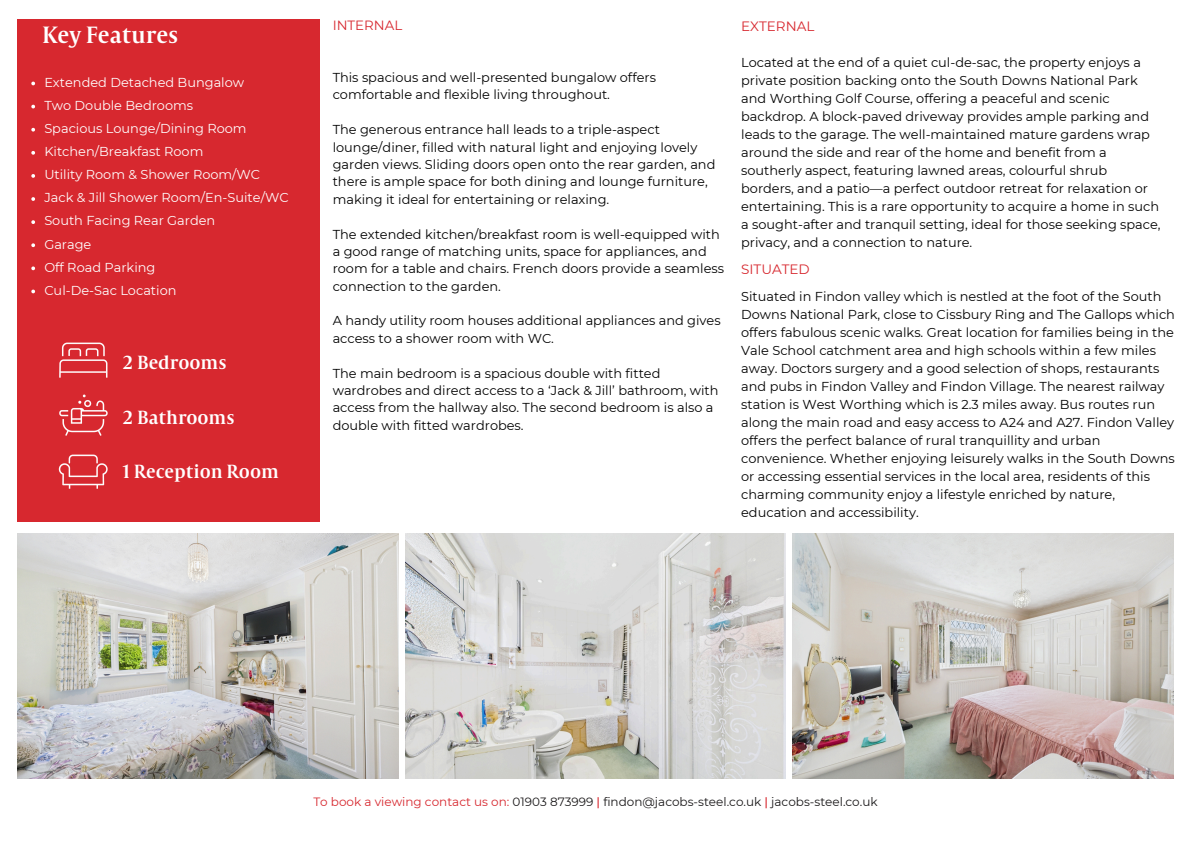
<style>
.page{position:relative;width:1191px;height:843px;background:#fff}
.page>*{position:absolute;margin:0;border:0;box-sizing:border-box;transform-origin:0 0}
.t1{font:26px "Capitolium Road";color:#fff}
.t2{font:21px "Capitolium Road";color:#fff}
.t3{font:13.5px "Montserrat";color:#d7282f}
.t4{font:13.4px "Montserrat";color:#d7282f}
.t5{font:12.9px/18px "Montserrat";color:#000}
.t6{font:12.9px "Montserrat";color:#fff}
.t7{font:12px "Montserrat";color:#191718}
.s1{color:#d7282f}
.s2{font-weight:500;color:#d7282f}
</style>
<div class="page">
<img style="left:18px;top:533px;width:380px;height:245px">
<img style="left:792px;top:533px;width:381px;height:245px">
<img style="left:405px;top:533px;width:380px;height:245px">
<div style="left:17px;top:19px;width:303px;height:502px;background:#d7282f"></div>
<img style="left:58px;top:454px;width:50px;height:35px">
<img style="left:59px;top:394px;width:49px;height:42px">
<img style="left:59px;top:342px;width:49px;height:36px">
<svg style="left:31px;top:82px;width:4px;height:3px"></svg>
<svg style="left:31px;top:105px;width:4px;height:3px"></svg>
<svg style="left:31px;top:128px;width:4px;height:3px"></svg>
<svg style="left:31px;top:151px;width:4px;height:4px"></svg>
<svg style="left:31px;top:174px;width:4px;height:4px"></svg>
<svg style="left:31px;top:197px;width:4px;height:4px"></svg>
<svg style="left:31px;top:220px;width:4px;height:4px"></svg>
<svg style="left:31px;top:243px;width:4px;height:4px"></svg>
<svg style="left:31px;top:266px;width:4px;height:4px"></svg>
<svg style="left:31px;top:289px;width:4px;height:4px"></svg>
<p class="t1" style="left:42px;top:26px;width:138px">Key Features</p>
<p class="t6" style="left:44px;top:74px;width:201px">Extended Detached Bungalow</p>
<p class="t6" style="left:44px;top:97px;width:150px">Two Double Bedrooms</p>
<p class="t6" style="left:44px;top:120px;width:204px">Spacious Lounge/Dining Room</p>
<p class="t6" style="left:44px;top:144px;width:160px">Kitchen/Breakfast Room</p>
<p class="t6" style="left:44px;top:167px;width:217px">Utility Room &amp; Shower Room/WC</p>
<p class="t6" style="left:44px;top:190px;width:246px">Jack &amp; Jill Shower Room/En-Suite/WC</p>
<p class="t6" style="left:44px;top:213px;width:172px">South Facing Rear Garden</p>
<p class="t6" style="left:44px;top:236px;width:49px">Garage</p>
<p class="t6" style="left:44px;top:259px;width:113px">Off Road Parking</p>
<p class="t6" style="left:44px;top:282px;width:134px">Cul-De-Sac Location</p>
<h2 class="t2" style="left:123px;top:355px;width:105px">2 Bedrooms</h2>
<p class="t2" style="left:123px;top:410px;width:113px">2 Bathrooms</p>
<h2 class="t2" style="left:123px;top:464px;width:157px">1 Reception Room</h2>
<p class="t4" style="left:333px;top:17px;width:71px">INTERNAL</p>
<h2 class="t5" style="left:333px;top:69px;width:325px;line-height:17.4px">This spacious and well-presented bungalow offers comfortable and flexible living throughout.</h2>
<h3 class="t5" style="left:333px;top:121px;width:384px;line-height:17.4px">The generous entrance hall leads to a triple-aspect lounge/diner, filled with natural light and enjoying lovely garden views. Sliding doors open onto the rear garden, and there is ample space for both dining and lounge furniture, making it ideal for entertaining or relaxing.</h3>
<h3 class="t5" style="left:333px;top:225px;width:393px;line-height:17.4px">The extended kitchen/breakfast room is well-equipped with a good range of matching units, space for appliances, and room for a table and chairs. French doors provide a seamless connection to the garden.</h3>
<h4 class="t5" style="left:333px;top:312px;width:389px;line-height:17.4px">A handy utility room houses additional appliances and gives access to a shower room with WC.</h4>
<h4 class="t5" style="left:333px;top:364px;width:387px;line-height:17.4px">The main bedroom is a spacious double with fitted wardrobes and direct access to a ‘Jack &amp; Jill’ bathroom, with access from the hallway also. The second bedroom is also a double with fitted wardrobes.</h4>
<h4 class="t3" style="left:741px;top:17px;width:75px">EXTERNAL</h4>
<h4 class="t5" style="left:741px;top:53px;width:421px">Located at the end of a quiet cul-de-sac, the property enjoys a private position backing onto the South Downs National Park and Worthing Golf Course, offering a peaceful and scenic backdrop. A block-paved driveway provides ample parking and leads to the garage. The well-maintained mature gardens wrap around the side and rear of the home and benefit from a southerly aspect, featuring lawned areas, colourful shrub borders, and a patio—a perfect outdoor retreat for relaxation or entertaining. This is a rare opportunity to acquire a home in such a sought-after and tranquil setting, ideal for those seeking space, privacy, and a connection to nature.</h4>
<h4 class="t3" style="left:741px;top:261px;width:70px">SITUATED</h4>
<h4 class="t5" style="left:741px;top:287px;width:435px">Situated in Findon valley which is nestled at the foot of the South Downs National Park, close to Cissbury Ring and The Gallops which offers fabulous scenic walks. Great location for families being in the Vale School catchment area and high schools within a few miles away. Doctors surgery and a good selection of shops, restaurants and pubs in Findon Valley and Findon Village. The nearest railway station is West Worthing which is 2.3 miles away. Bus routes run along the main road and easy access to A24 and A27. Findon Valley offers the perfect balance of rural tranquillity and urban convenience. Whether enjoying leisurely walks in the South Downs or accessing essential services in the local area, residents of this charming community enjoy a lifestyle enriched by nature, education and accessibility.</h4>
<h1 class="t7" style="left:313px;top:793px;width:565px"><span class="s1">To book a viewing contact us on:</span> 01903 873999 <span class="s2">|</span> findon@jacobs-steel.co.uk <span class="s2">|</span> jacobs-steel.co.uk</h1>
</div>
